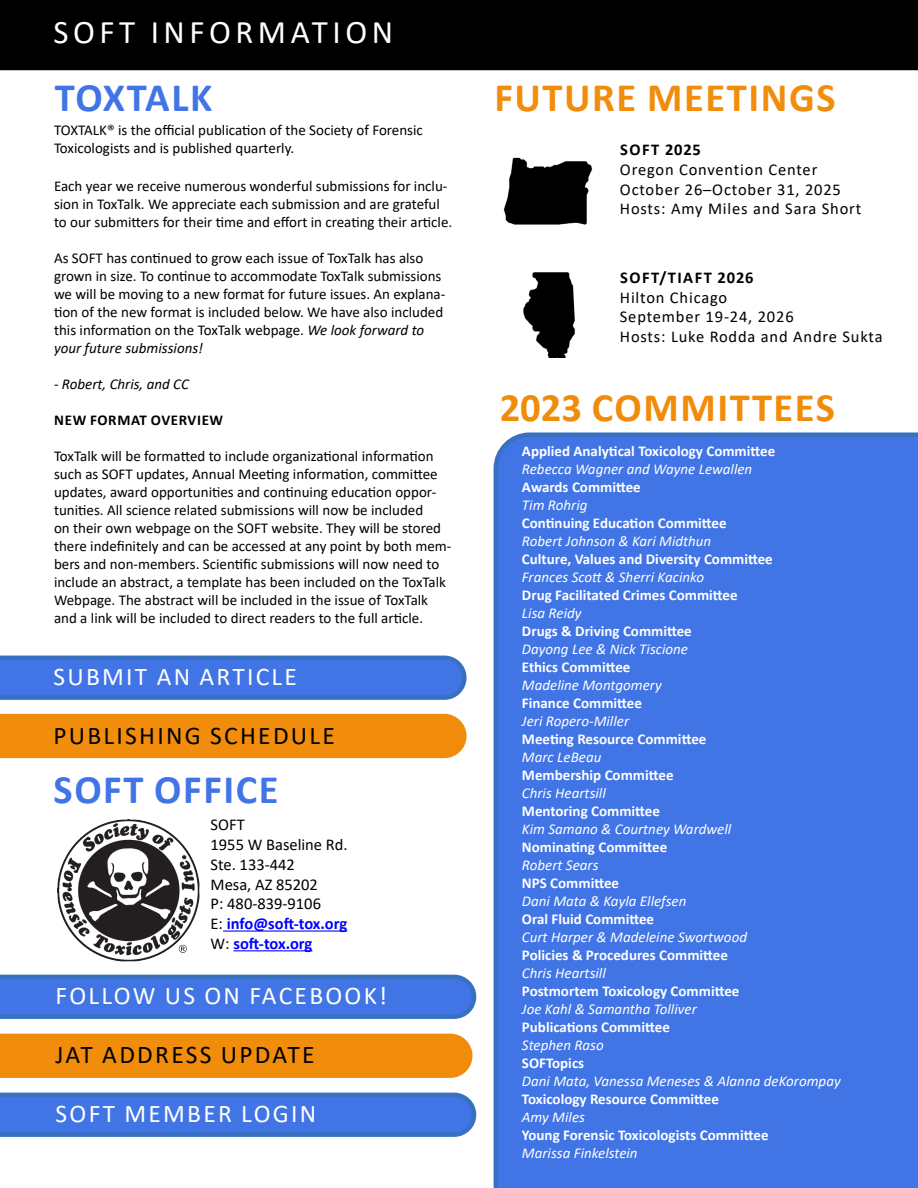
<style>
.page{position:relative;width:918px;height:1188px;background:#fff}
.page>*{position:absolute;margin:0;border:0;box-sizing:border-box;transform-origin:0 0}
.t1{font:700 40.5px "Calibri";letter-spacing:.04em;color:#4174e5}
.t2{font:700 40.5px "Calibri";letter-spacing:.04em;color:#f08c0a}
.t3{font:700 40.5px "Calibri";letter-spacing:.04em;color:#f18d0a}
.t4{font:33px "Calibri";letter-spacing:.14em;color:#fff}
.t5{font:25.5px "Calibri";letter-spacing:.09em;color:#fff}
.t6{font:25.5px "Calibri";letter-spacing:.09em;color:#000}
.t7{font:16.5px/19.8px "Calibri";letter-spacing:.05em;color:#000}
.t8{font:16.5px "Calibri";color:#000}
.t9{font:700 16.5px "Calibri";letter-spacing:-.005em;color:#00f}
.t10{font:700 16.5px "Calibri";letter-spacing:.09em;color:#000}
.t11{font:700 16.5px "Calibri";letter-spacing:.07em;color:#000}
.t12{font:15px/18px "Calibri";color:#000}
.t13{font:700 15px/18px "Calibri";color:#fff}
.t14{font:italic 15px "Calibri";color:#000}
.t15{font:700 15px "Calibri";letter-spacing:.04em;color:#000}
.s1{font-style:italic}
.s2{font-style:normal}
.s3{font-weight:400;color:#000}
.s4{font-weight:400;font-style:italic}
</style>
<div class="page">
<svg style="left:0;top:1093px;width:476px;height:44px;background:#4174de"></svg>
<div style="left:0;top:1034px;width:472px;height:44px;background:#f18d0a"></div>
<svg style="left:0;top:975px;width:476px;height:44px;background:#4174dd"></svg>
<div style="left:494px;top:432px;width:424px;height:756px;background:#4174e5"></div>
<div style="left:1px;top:1px;width:916px;height:68px;background:#000"></div>
<div style="left:0;top:0;width:918px;height:70px;border:2px solid #000"></div>
<div style="left:0;top:714px;width:467px;height:44px;background:#f18d0a"></div>
<svg style="left:0;top:656px;width:467px;height:44px;background:#4175de"></svg>
<hr style="left:223px;top:931px;width:124px;height:1px;background:#00f">
<hr style="left:233px;top:950px;width:79px;height:1px;background:#00f">
<img style="left:503px;top:157px;width:90px;height:68px">
<img style="left:523px;top:272px;width:52px;height:86px">
<img style="left:58px;top:819px;width:142px;height:142px">
<p class="t4" style="left:53px;top:9px;width:341px">SOFT INFORMATION</p>
<p class="t1" style="left:55px;top:69px;width:159px">TOXTALK</p>
<p class="t12" style="left:54px;top:121px;width:370px">TOXTALK® is the official publication of the Society of Forensic<br>Toxicologists and is published quarterly.</p>
<p class="t12" style="left:54px;top:177px;width:400px">Each year we receive numerous wonderful submissions for inclu&shy;sion in ToxTalk. We appreciate each submission and are grateful to our submitters for their time and effort in creating their article.</p>
<p class="t12" style="left:54px;top:249px;width:393px">As SOFT has continued to grow each issue of ToxTalk has also grown in size. To continue to accommodate ToxTalk submissions we will be moving to a new format for future issues. An explana&shy;tion of the new format is included below. We have also included this information on the ToxTalk webpage. <span class="s1">We look forward to your future submissions!</span></p>
<p class="t14" style="left:54px;top:374px;width:136px"><span class="s2">-</span> Robert, Chris, and CC</p>
<p class="t15" style="left:54px;top:410px;width:170px">NEW FORMAT OVERVIEW</p>
<p class="t12" style="left:54px;top:447px;width:399px">ToxTalk will be formatted to include organizational information such as SOFT updates, Annual Meeting information, committee updates, award opportunities and continuing education oppor&shy;tunities. All science related submissions will now be included<br>on their own webpage on the SOFT website. They will be stored there indefinitely and can be accessed at any point by both mem&shy;bers and non-members. Scientific submissions will now need to include an abstract, a template has been included on the ToxTalk Webpage. The abstract will be included in the issue of ToxTalk and a link will be included to direct readers to the full article.</p>
<p class="t5" style="left:53px;top:659px;width:245px">SUBMIT AN ARTICLE</p>
<p class="t6" style="left:53px;top:718px;width:283px">PUBLISHING SCHEDULE</p>
<p class="t1" style="left:54px;top:760px;width:227px">SOFT OFFICE</p>
<p class="t7" style="left:211px;top:814px;width:36px">SOFT</p>
<p class="t8" style="left:211px;top:833px;width:139px">1955 W Baseline Rd.</p>
<p class="t8" style="left:211px;top:853px;width:86px">Ste. 133-442</p>
<p class="t8" style="left:211px;top:873px;width:109px">Mesa, AZ 85202</p>
<p class="t8" style="left:211px;top:892px;width:112px">P: 480-839-9106</p>
<p class="t9" style="left:211px;top:912px;width:138px"><span class="s3">E:</span> info@soft-tox.org</p>
<p class="t9" style="left:211px;top:932px;width:103px"><span class="s3">W:</span> soft-tox.org</p>
<p class="t5" style="left:56px;top:978px;width:333px">FOLLOW US ON FACEBOOK!</p>
<p class="t6" style="left:56px;top:1037px;width:261px">JAT ADDRESS UPDATE</p>
<p class="t5" style="left:56px;top:1096px;width:262px">SOFT MEMBER LOGIN</p>
<p class="t3" style="left:494px;top:69px;width:343px">FUTURE MEETINGS</p>
<p class="t11" style="left:620px;top:138px;width:82px">SOFT 2025</p>
<p class="t7" style="left:620px;top:159px;width:243px">Oregon Convention Center<br>October 26–October 31, 2025<br>Hosts: Amy Miles and Sara Short</p>
<p class="t10" style="left:620px;top:266px;width:135px">SOFT/TIAFT 2026</p>
<p class="t7" style="left:620px;top:287px;width:264px">Hilton Chicago<br>September 19-24, 2026<br>Hosts: Luke Rodda and Andre Sukta</p>
<p class="t2" style="left:500px;top:379px;width:337px">2023 COMMITTEES</p>
<p class="t13" style="left:522px;top:442px;width:320px">Applied Analytical Toxicology Committee<br><span class="s4">Rebecca Wagner and Wayne Lewallen<br></span>Awards Committee<br><span class="s4">Tim Rohrig<br></span>Continuing Education Committee<br><span class="s4">Robert Johnson &amp; Kari Midthun<br></span>Culture, Values and Diversity Committee<br><span class="s4">Frances Scott &amp; Sherri Kacinko<br></span>Drug Facilitated Crimes Committee<br><span class="s4">Lisa Reidy<br></span>Drugs &amp; Driving Committee<br><span class="s4">Dayong Lee &amp; Nick Tiscione<br></span>Ethics Committee<br><span class="s4">Madeline Montgomery<br></span>Finance Committee<br><span class="s4">Jeri Ropero-Miller<br></span>Meeting Resource Committee<br><span class="s4">Marc LeBeau<br></span>Membership Committee<br><span class="s4">Chris Heartsill<br></span>Mentoring Committee<br><span class="s4">Kim Samano &amp; Courtney Wardwell<br></span>Nominating Committee<br><span class="s4">Robert Sears<br></span>NPS Committee<br><span class="s4">Dani Mata &amp; Kayla Ellefsen<br></span>Oral Fluid Committee<br><span class="s4">Curt Harper &amp; Madeleine Swortwood<br></span>Policies &amp; Procedures Committee<br><span class="s4">Chris Heartsill<br></span>Postmortem Toxicology Committee<br><span class="s4">Joe Kahl &amp; Samantha Tolliver<br></span>Publications Committee<br><span class="s4">Stephen Raso<br></span>SOFTopics<br><span class="s4">Dani Mata, Vanessa Meneses &amp; Alanna deKorompay<br></span>Toxicology Resource Committee<br><span class="s4">Amy Miles<br></span>Young Forensic Toxicologists Committee<br><span class="s4">Marissa Finkelstein</span></p>
</div>
